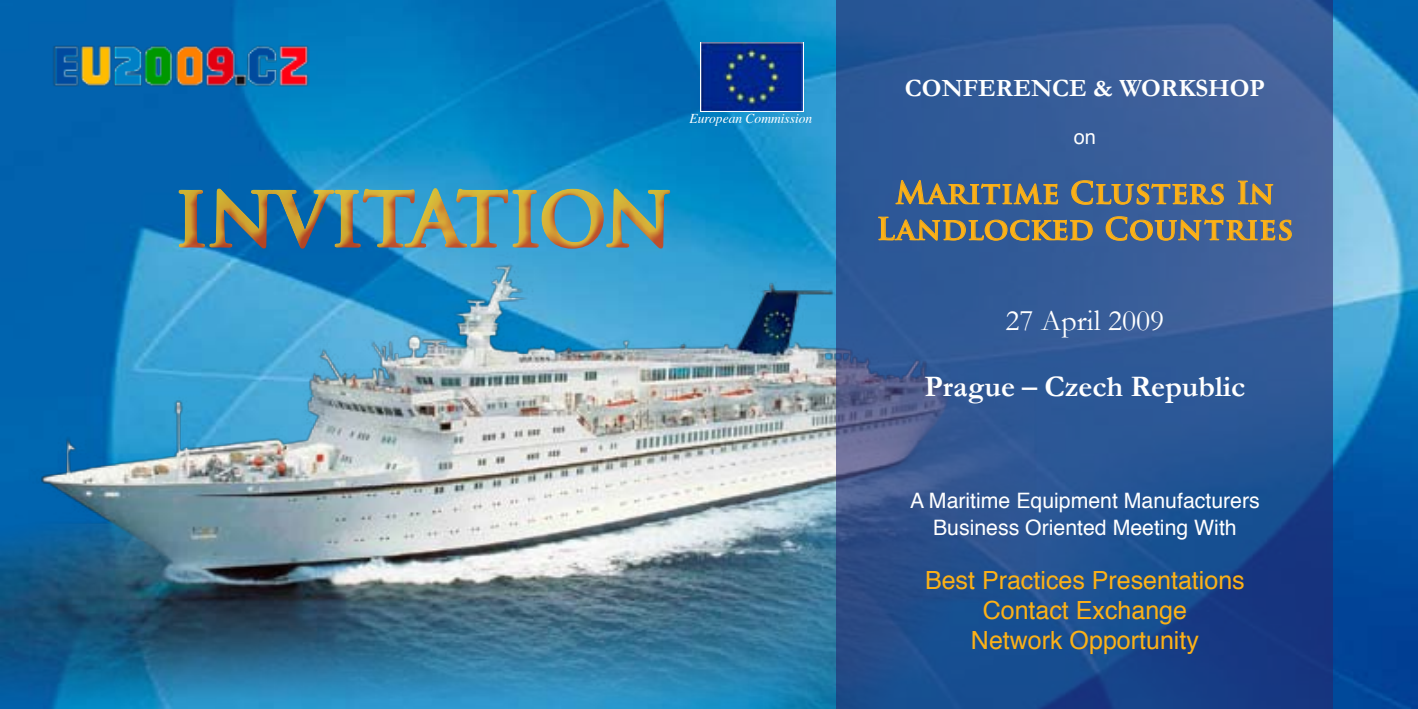
<style>
.page{position:relative;width:1418px;height:709px;background:#fff}
.page>*{position:absolute;margin:0;border:0;box-sizing:border-box;transform-origin:0 0}
.t1{font:700 72.75px "Trajan Pro";color:#fcb117}
.t2{font:700 30px/36px "Trajan Pro";letter-spacing:.02em;color:#fcb117;text-align:center}
.t3{font:700 30px "Garamond";color:#fff}
.t4{font:30px "Garamond";color:#fff}
.t5{font:25px/30px "Helvetica";color:#fcb117;text-align:center}
.t6{font:700 25px "Garamond";color:#fff}
.t7{font:21.25px/27px "Helvetica";color:#fff;text-align:center}
.t8{font:20px "Helvetica";color:#fff}
.t9{font:italic 13.5px "Times";color:#fff}
</style>
<div class="page">
<img style="left:0;top:0;width:1417px;height:709px">
<img style="left:1px;top:169px;width:835px;height:540px">
<svg style="left:836px;top:0;width:496px;height:709px;background:#2a5291"></svg>
<svg style="left:877px;top:78px;width:415px;height:230px;background:#3d5f94"></svg>
<img style="left:50px;top:42px;width:265px;height:48px">
<svg style="left:700px;top:42px;width:103px;height:69px"></svg>
<img style="left:701px;top:43px;width:101px;height:68px">
<svg style="left:177px;top:167px;width:494px;height:107px;background:#238fc8"></svg>
<div style="left:165px;top:174px;width:516px;height:82px;background:#fff200;opacity:.75"></div>
<div style="left:167px;top:179px;width:517px;height:84px;background:#d2232a;opacity:.75"></div>
<p class="t9" style="left:689px;top:107px;width:124px">European Commission</p>
<h1 class="t1" style="left:174px;top:174px;width:500px">INVITATION</h1>
<p class="t6" style="left:905px;top:73px;width:361px">CONFERENCE &amp; WORKSHOP</p>
<p class="t8" style="left:1073px;top:119px;width:24px">on</p>
<p class="t2" style="left:876px;top:175px;width:418px">Maritime Clusters In<br>Landlocked Countries</p>
<p class="t4" style="left:1005px;top:302px;width:160px">27 April 2009</p>
<p class="t3" style="left:924px;top:368px;width:322px">Prague – Czech Republic</p>
<p class="t7" style="left:910px;top:487px;width:351px">A Maritime Equipment Manufacturers<br>Business Oriented Meeting With</p>
<p class="t5" style="left:925px;top:565px;width:321px">Best Practices Presentations<br>Contact Exchange<br>Network Opportunity</p>
</div>
